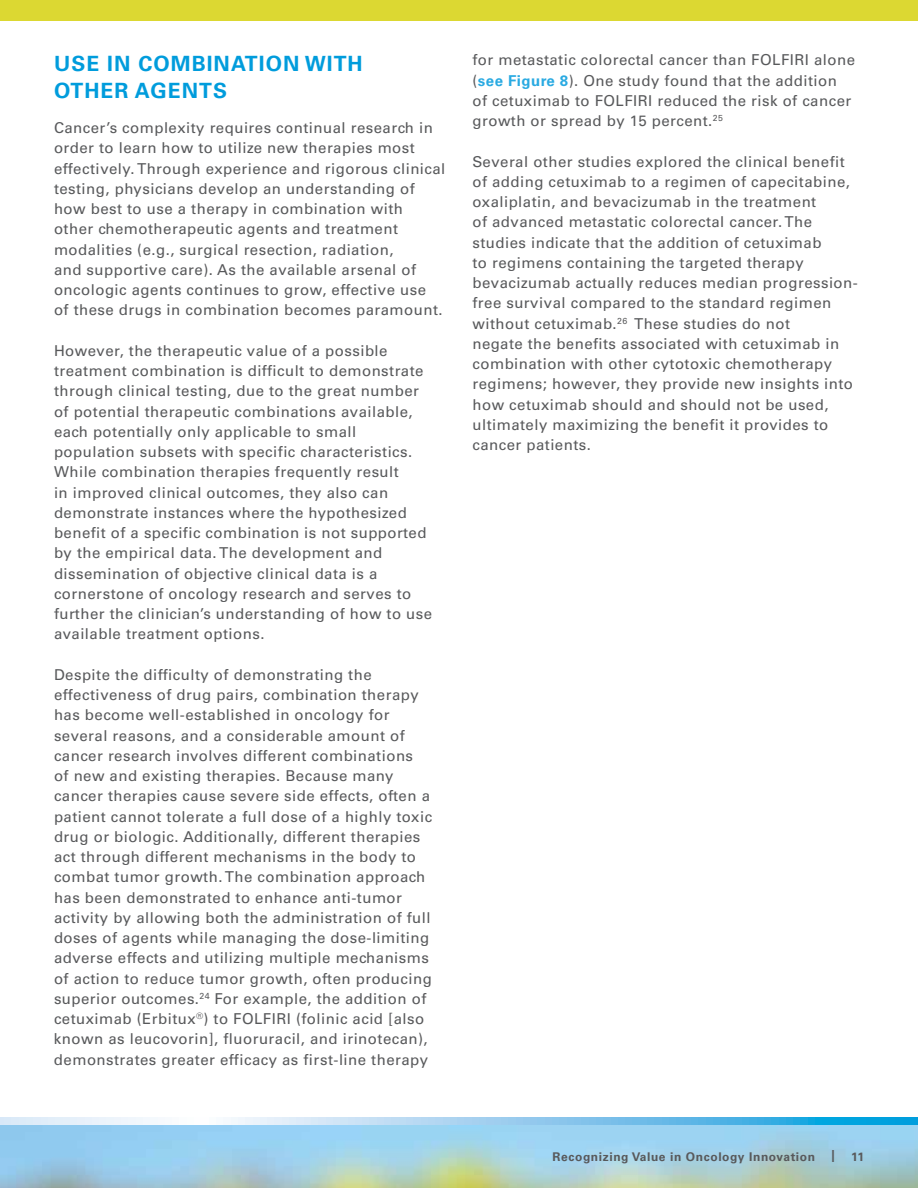
<style>
.page{position:relative;width:918px;height:1188px;background:#fff}
.page>*{position:absolute;margin:0;border:0;box-sizing:border-box;transform-origin:0 0}
.t1{font:700 21px "Univers";letter-spacing:.05em;color:#009cdc}
.t2{font:15px/20.2px "Univers";letter-spacing:.03em;color:#58595b}
.t3{font:700 12px "Univers";letter-spacing:.05em;color:#58595b}
.s1{font-weight:700;color:#2aaae2}
</style>
<div class="page">
<svg style="left:0;top:1118px;width:918px;height:7px"></svg>
<img style="left:0;top:1125px;width:918px;height:63px">
<div style="left:0;top:0;width:918px;height:21px;background:#dcd832"></div>
<h1 class="t1" style="left:54px;top:51px;width:167px">Use in Combination</h1>
<h1 class="t1" style="left:305px;top:51px;width:35px">with</h1>
<h1 class="t1" style="left:54px;top:78px;width:32px">Other</h1>
<h1 class="t1" style="left:135px;top:78px;width:32px">Agents</h1>
<p class="t2" style="left:54px;top:118px;width:393px">Cancer’s complexity requires continual research in order to learn how to utilize new therapies most effectively. Through experience and rigorous clinical testing, physicians develop an understanding of how best to use a therapy in combination with other chemotherapeutic agents and treatment modalities (e.g., surgical resection, radiation,<br>and supportive care). As the available arsenal of oncologic agents continues to grow, effective use<br>of these drugs in combination becomes paramount.</p>
<p class="t2" style="left:54px;top:341px;width:380px">However, the therapeutic value of a possible treatment combination is difficult to demonstrate through clinical testing, due to the great number of potential therapeutic combinations available, each potentially only applicable to small population subsets with specific characteristics.<br>While combination therapies frequently result<br>in improved clinical outcomes, they also can demonstrate instances where the hypothesized benefit of a specific combination is not supported by the empirical data. The development and dissemination of objective clinical data is a cornerstone of oncology research and serves to further the clinician’s understanding of how to use available treatment options.</p>
<p class="t2" style="left:54px;top:665px;width:380px">Despite the difficulty of demonstrating the effectiveness of drug pairs, combination therapy has become well-established in oncology for several reasons, and a considerable amount of cancer research involves different combinations<br>of new and existing therapies. Because many cancer therapies cause severe side effects, often a patient cannot tolerate a full dose of a highly toxic drug or biologic. Additionally, different therapies act through different mechanisms in the body to combat tumor growth. The combination approach has been demonstrated to enhance anti-tumor activity by allowing both the administration of full doses of agents while managing the dose-limiting adverse effects and utilizing multiple mechanisms of action to reduce tumor growth, often producing superior outcomes.<sup>24</sup> For example, the addition of cetuximab (Erbitux<sup>®</sup>) to FOLFIRI (folinic acid [also known as leucovorin], fluoruracil, and irinotecan), demonstrates greater efficacy as first-line therapy</p>
<p class="t2" style="left:472px;top:50px;width:384px">for metastatic colorectal cancer than FOLFIRI alone (<span class="s1">see Figure 8</span>). One study found that the addition of cetuximab to FOLFIRI reduced the risk of cancer growth or spread by 15 percent.<sup>25</sup></p>
<p class="t2" style="left:472px;top:151px;width:387px">Several other studies explored the clinical benefit of adding cetuximab to a regimen of capecitabine, oxaliplatin, and bevacizumab in the treatment<br>of advanced metastatic colorectal cancer. The studies indicate that the addition of cetuximab<br>to regimens containing the targeted therapy bevacizumab actually reduces median progression&shy;free survival compared to the standard regimen without cetuximab.<sup>26</sup> These studies do not<br>negate the benefits associated with cetuximab in combination with other cytotoxic chemotherapy regimens; however, they provide new insights into how cetuximab should and should not be used, ultimately maximizing the benefit it provides to cancer patients.</p>
<p class="t3" style="left:553px;top:1150px;width:264px">Recognizing Value in Oncology Innovation</p>
<p class="t3" style="left:832px;top:1148px;width:5px">|</p>
<p class="t3" style="left:851px;top:1150px;width:14px">11</p>
</div>
